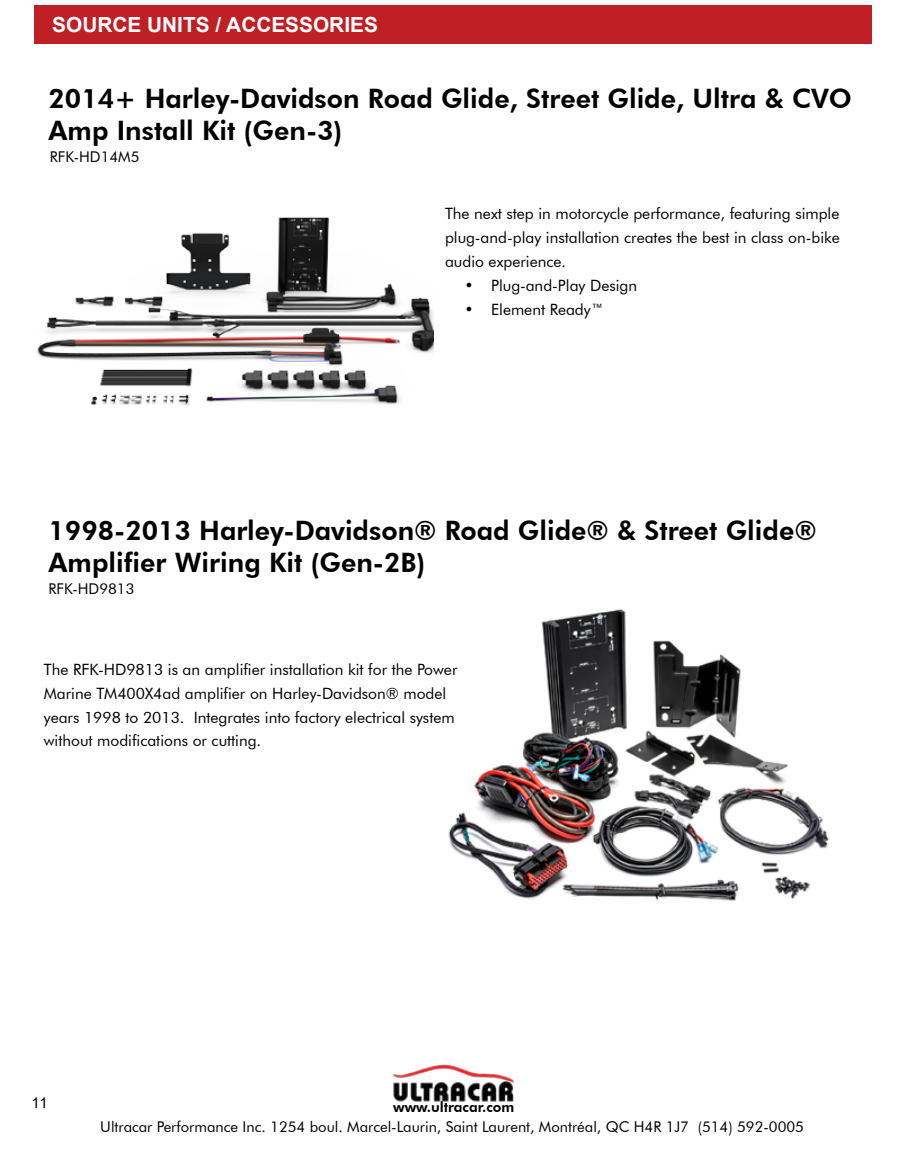
<style>
.page{position:relative;width:906px;height:1161px;background:#fff}
.page>*{position:absolute;margin:0;border:0;box-sizing:border-box;transform-origin:0 0}
.t1{font:800 26.7px/32.1px "Futura BT";color:#000101}
.t2{font:700 20.85px "Arial";color:#fff}
.t3{font:15.6px/23.9px "Futura BT";color:#000101;text-align:justify}
.t4{font:14.85px "Futura BT";color:#000101}
.t5{font:14.85px "Arial";color:#000}
.t6{font:800 14.1px "Futura BT";color:#000101}
</style>
<div class="page">
<img style="left:37px;top:217px;width:396px;height:188px">
<div style="left:34px;top:5px;width:837px;height:38px;background:#bf2026"></div>
<img style="left:393px;top:1064px;width:120px;height:38px">
<img style="left:448px;top:609px;width:381px;height:292px">
<h2 class="t2" style="left:52px;top:10px;width:327px">SOURCE UNITS / ACCESSORIES</h2>
<h1 class="t1" style="left:49px;top:82px;width:804px">2014+ Harley-Davidson Road Glide, Street Glide, Ultra &amp; CVO<br>Amp Install Kit (Gen-3)</h1>
<p class="t4" style="left:50px;top:148px;width:91px">RFK-HD14M5</p>
<p class="t3" style="left:445px;top:202px;width:396px">The next step in motorcycle performance, featuring simple plug-and-play installation creates the best in class on-bike audio experience.</p>
<p class="t3" style="left:464px;top:274px;width:174px">• Plug-and-Play Design</p>
<p class="t3" style="left:464px;top:297px;width:141px">• Element Ready™</p>
<h1 class="t1" style="left:49px;top:514px;width:769px">1998-2013 Harley-Davidson® Road Glide® &amp; Street Glide®<br>Amplifier Wiring Kit (Gen-2B)</h1>
<p class="t4" style="left:49px;top:580px;width:87px">RFK-HD9813</p>
<p class="t3" style="left:44px;top:657px;width:415px;text-align:left">The RFK-HD9813 is an amplifier installation kit for the Power Marine TM400X4ad amplifier on Harley-Davidson® model years 1998 to 2013. Integrates into factory electrical system without modifications or cutting.</p>
<p class="t5" style="left:31px;top:1092px;width:18px">11</p>
<p class="t6" style="left:393px;top:1099px;width:123px">www.ultracar.com</p>
<p class="t4" style="left:100px;top:1118px;width:704px">Ultracar Performance Inc. 1254 boul. Marcel-Laurin, Saint Laurent, Montréal, QC H4R 1J7 (514) 592-0005</p>
</div>
